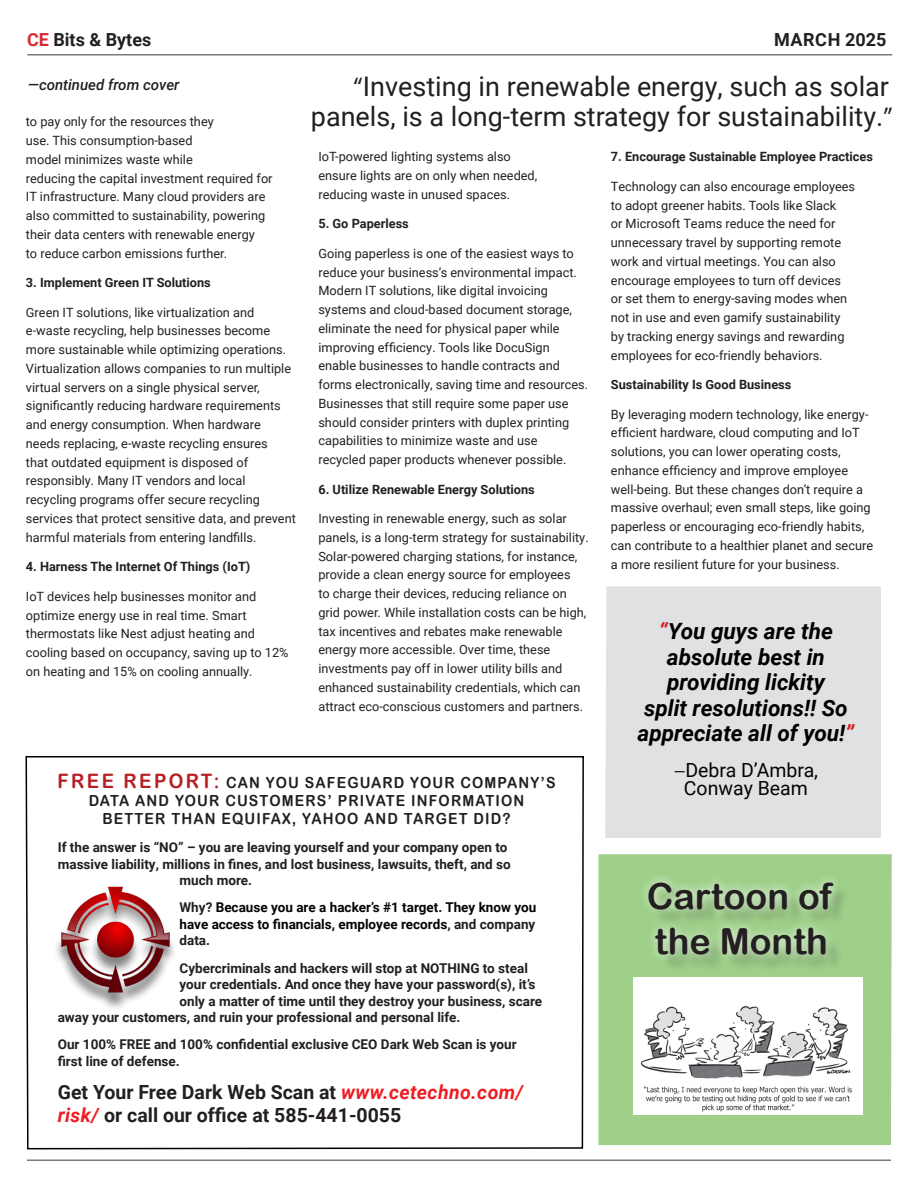
<style>
.page{position:relative;width:918px;height:1188px;background:#fff}
.page>*{position:absolute;margin:0;border:0;box-sizing:border-box;transform-origin:0 0}
.heading_1{font:36px "Arial Rounded MT Bold";color:#231f20}
.callout_quote_1{font:27px "Roboto";color:#231f20}
.testimonial_quote{font:italic 700 22.5px/25.5px "Roboto";color:#000;text-align:center}
.body_copy{font:700 19.5px/22.5px "Roboto";color:#231f20}
.testimonial_name{font:19.5px "Roboto";color:#040503}
.t1{font:700 18px "Roboto";color:#231f20}
.t2{font:700 18px "Roboto";letter-spacing:.035em;color:#231f20}
.body_heading{font:15.3px/18px "Arial Rounded MT Bold";letter-spacing:.08em;color:#231f20;text-align:center;scale:.93 1}
.continued_from{font:italic 500 15px "Roboto";color:#231f20}
.body_copy-2{font:700 13.5px/16.5px "Roboto";color:#231f20}
.body_copy-3{font:700 13.5px/16.5px "Roboto";color:#040503;text-align:justify}
.body_copy-4{font:12.75px/18.8px "Roboto";color:#231f20}
.body_copy-5{font:700 12.75px "Roboto";color:#231f20}
.s1{color:#d52933}
.s2{font-family:"Myriad Pro"}
.s3{color:#d1232a}
.s4{font-size:15px}
.s5{font-size:19.95px;color:#b71f24}
.s6{color:#231f20}
.s7{font-style:italic;color:#ee1d23}
</style>
<div class="page">
<svg style="left:25px;top:756px;width:559px;height:394px"></svg>
<hr style="left:27px;top:1160px;width:864px;height:1px;background:#7a7b7e">
<hr style="left:28px;top:54px;width:864px;height:2px;background:#787a7d">
<div style="left:598px;top:854px;width:294px;height:291px;background:#9fd08a"></div>
<div style="left:605px;top:586px;width:276px;height:252px;background:#e0e1e3"></div>
<div style="left:37px;top:769px;width:540px;height:78px;background:#fff"></div>
<div style="left:652px;top:884px;width:199px;height:90px;background:#9ecf89"></div>
<div style="left:640px;top:873px;width:203px;height:91px;background:#fff;opacity:.75"></div>
<img style="left:634px;top:977px;width:229px;height:138px">
<div style="left:53px;top:889px;width:123px;height:122px;background:#231f20;opacity:.55"></div>
<img style="left:55px;top:884px;width:115px;height:111px">
<p class="t1" style="left:27px;top:27px;width:126px"><span class="s1">CE</span> Bits &amp; Bytes</p>
<p class="t2" style="left:774px;top:27px;width:114px">MARCH 2025</p>
<p class="callout_quote_1" style="left:353px;top:68px;width:537px"><span class="s2">“</span>Investing in renewable energy, such as solar</p>
<p class="callout_quote_1" style="left:311px;top:98px;width:583px">panels, is a long-term strategy for sustainability.<span class="s2">”</span></p>
<p class="continued_from" style="left:28px;top:74px;width:153px">—continued from cover</p>
<p class="body_copy-4" style="left:26px;top:112px;width:248px">to pay only for the resources they<br>use. This consumption-based<br>model minimizes waste while<br>reducing the capital investment required for IT infrastructure. Many cloud providers are also committed to sustainability, powering their data centers with renewable energy<br>to reduce carbon emissions further.</p>
<p class="body_copy-5" style="left:26px;top:274px;width:186px">3. Implement Green IT Solutions</p>
<p class="body_copy-4" style="left:26px;top:302px;width:272px">Green IT solutions, like virtualization and e-waste recycling, help businesses become more sustainable while optimizing operations.<br>Virtualization allows companies to run multiple virtual servers on a single physical server, significantly reducing hardware requirements and energy consumption. When hardware needs replacing, e-waste recycling ensures<br>that outdated equipment is disposed of responsibly. Many IT vendors and local recycling programs offer secure recycling services that protect sensitive data, and prevent harmful materials from entering landfills.</p>
<p class="body_copy-5" style="left:26px;top:558px;width:226px">4. Harness The Internet Of Things (IoT)</p>
<p class="body_copy-4" style="left:26px;top:586px;width:264px">IoT devices help businesses monitor and optimize energy use in real time. Smart thermostats like Nest adjust heating and cooling based on occupancy, saving up to 12% on heating and 15% on cooling annually.</p>
<p class="body_copy-5" style="left:611px;top:148px;width:264px">7. Encourage Sustainable Employee Practices</p>
<p class="body_copy-4" style="left:611px;top:176px;width:246px">Technology can also encourage employees to adopt greener habits. Tools like Slack<br>or Microsoft Teams reduce the need for unnecessary travel by supporting remote work and virtual meetings. You can also encourage employees to turn off devices or set them to energy-saving modes when not in use and even gamify sustainability by tracking energy savings and rewarding employees for eco-friendly behaviors.</p>
<p class="body_copy-5" style="left:611px;top:376px;width:182px">Sustainability Is Good Business</p>
<p class="body_copy-4" style="left:611px;top:404px;width:264px">By leveraging modern technology, like energy&shy;efficient hardware, cloud computing and IoT solutions, you can lower operating costs, enhance efficiency and improve employee well-being. But these changes don’t require a massive overhaul; even small steps, like going paperless or encouraging eco-friendly habits, can contribute to a healthier planet and secure a more resilient future for your business.</p>
<p class="body_copy-4" style="left:318px;top:147px;width:220px">IoT-powered lighting systems also ensure lights are on only when needed, reducing waste in unused spaces.</p>
<p class="body_copy-5" style="left:318px;top:215px;width:92px">5. Go Paperless</p>
<p class="body_copy-4" style="left:318px;top:243px;width:271px">Going paperless is one of the easiest ways to reduce your business’s environmental impact.<br>Modern IT solutions, like digital invoicing systems and cloud-based document storage, eliminate the need for physical paper while improving efficiency. Tools like DocuSign enable businesses to handle contracts and forms electronically, saving time and resources.<br>Businesses that still require some paper use should consider printers with duplex printing capabilities to minimize waste and use recycled paper products whenever possible.</p>
<p class="body_copy-5" style="left:318px;top:480px;width:218px">6. Utilize Renewable Energy Solutions</p>
<p class="body_copy-4" style="left:318px;top:509px;width:272px">Investing in renewable energy, such as solar panels, is a long-term strategy for sustainability.<br>Solar-powered charging stations, for instance, provide a clean energy source for employees<br>to charge their devices, reducing reliance on grid power. While installation costs can be high, tax incentives and rebates make renewable energy more accessible. Over time, these investments pay off in lower utility bills and enhanced sustainability credentials, which can attract eco-conscious customers and partners.</p>
<p class="testimonial_quote" style="left:638px;top:618px;width:218px"><span class="s3">“</span>You guys are the absolute best in providing lickity<br>split resolutions!! So appreciate all of you!<span class="s3">”</span></p>
<p class="testimonial_name" style="left:674px;top:757px;width:146px"><span class="s4">—</span>Debra D’Ambra,</p>
<p class="testimonial_name" style="left:684px;top:775px;width:126px">Conway Beam</p>
<p class="body_heading" style="left:58px;top:774px;width:537px"><span class="s5">FREE REPORT:</span> CAN YOU SAFEGUARD YOUR COMPANY’S<br>DATA AND YOUR CUSTOMERS’ PRIVATE INFORMATION<br>BETTER THAN EQUIFAX, YAHOO AND TARGET DID?</p>
<p class="body_copy-2" style="left:58px;top:839px;width:451px">If the answer is “NO” – you are leaving yourself and your company open to</p>
<p class="body_copy-2" style="left:58px;top:855px;width:454px">massive liability, millions in fines, and lost business, lawsuits, theft, and so</p>
<p class="body_copy-2" style="left:180px;top:872px;width:74px">much more.</p>
<p class="body_copy-3" style="left:180px;top:899px;width:358px"><span class="s6">Why?</span> Because you are a hacker’s #1 target. They know you have access to financials, employee records<span class="s6">, and company data.</span></p>
<p class="body_copy-2" style="left:180px;top:959px;width:350px">Cybercriminals and hackers will stop at NOTHING to steal</p>
<p class="body_copy-2" style="left:180px;top:976px;width:358px">your credentials. And once they have your password(s), it’s</p>
<p class="body_copy-2" style="left:180px;top:992px;width:364px">only a matter of time until they destroy your business, scare</p>
<p class="body_copy-2" style="left:58px;top:1009px;width:404px">away your customers, and ruin your professional and personal life.</p>
<p class="body_copy-2" style="left:58px;top:1036px;width:461px">Our 100% FREE and 100% confidential exclusive CEO Dark Web Scan is your first line of defense.</p>
<p class="body_copy" style="left:58px;top:1080px;width:467px">Get Your Free Dark Web Scan at <span class="s7">www.cetechno.com/ risk/</span> or call our office at 585-441-0055</p>
<p class="heading_1" style="left:647px;top:875px;width:186px">Cartoon of</p>
<p class="heading_1" style="left:655px;top:920px;width:174px">the Month</p>
</div>
